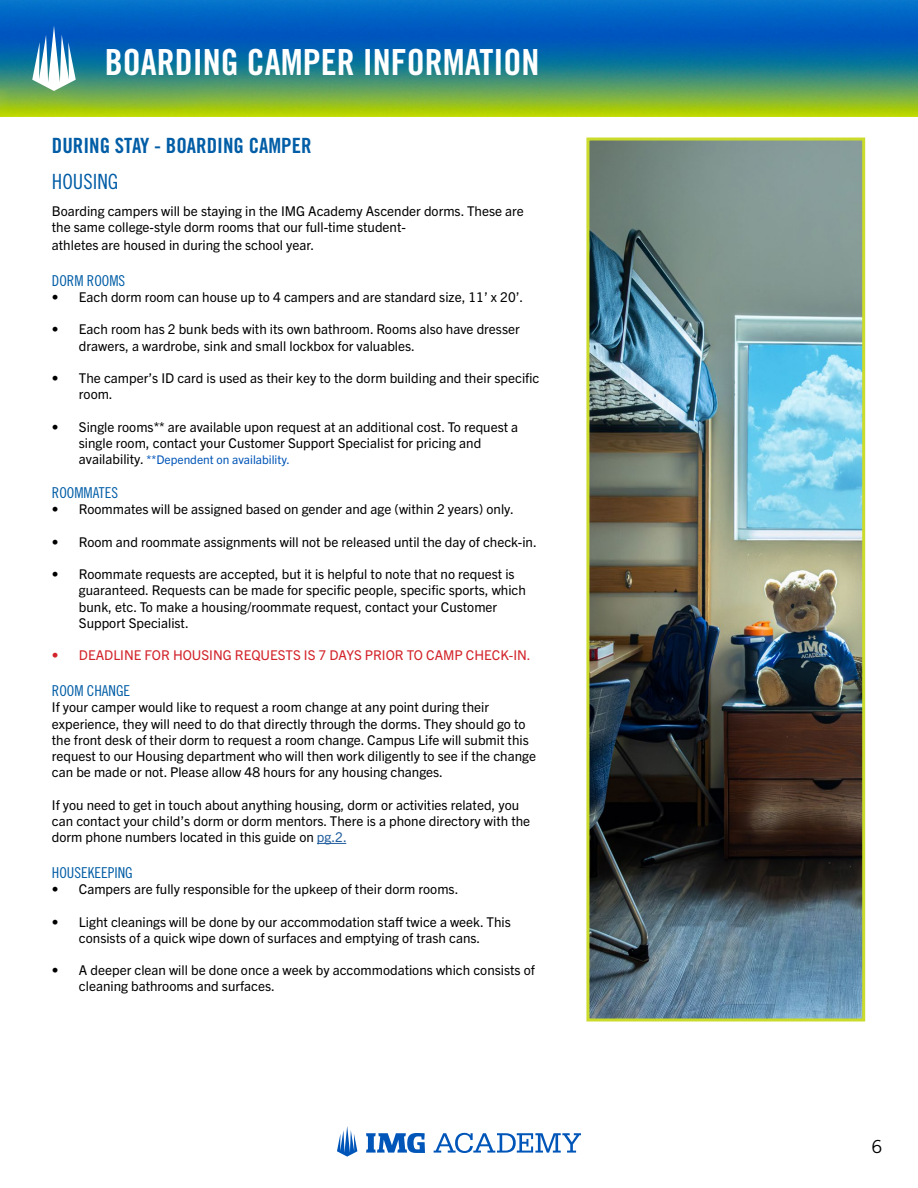
<style>
.page{position:relative;width:918px;height:1188px;background:#fff}
.page>*{position:absolute;margin:0;border:0;box-sizing:border-box;transform-origin:0 0}
.t1{font:36px "Trade Gothic LT Std Bd Cn 20";color:#fff}
.t2{font:21px "Trade Gothic LT Std Bd Cn 20";color:#005da6}
.t3{font:21px "Trade Gothic LT Std Cn 18";color:#005da6}
.t4{font:18px "Trade Gothic LT Std";color:#000}
.t5{font:15px "Trade Gothic LT Std Cn 18";color:#005da6}
.t6{font:13.5px/16.2px "Trade Gothic Next LT Pro";color:#000}
.t7{font:13.5px "Trade Gothic Next LT Pro";color:#d2232a}
.t8{font:12px "Trade Gothic Next LT Pro";color:#0055b8}
.s1{font-size:13.5px;color:#000}
.s2{color:#215e9e}
</style>
<div class="page">
<img style="left:0;top:0;width:918px;height:117px">
<svg style="left:337px;top:1126px;width:244px;height:31px"></svg>
<svg style="left:32px;top:26px;width:44px;height:65px"></svg>
<img style="left:590px;top:142px;width:271px;height:876px">
<div style="left:586px;top:138px;width:279px;height:884px;border:3px solid #cbdb2c"></div>
<svg style="left:317px;top:843px;width:29px;height:1px"></svg>
<h1 class="t1" style="left:105px;top:41px;width:436px">BOARDING CAMPER INFORMATION</h1>
<h2 class="t2" style="left:52px;top:132px;width:261px">DURING STAY - BOARDING CAMPER</h2>
<h2 class="t3" style="left:52px;top:169px;width:68px">HOUSING</h2>
<p class="t6" style="left:52px;top:202px;width:473px">Boarding campers will be staying in the IMG Academy Ascender dorms. These are the same college-style dorm rooms that our full-time student-</p>
<p class="t6" style="left:52px;top:236px;width:264px">athletes are housed in during the school year.</p>
<p class="t5" style="left:52px;top:272px;width:75px">DORM ROOMS</p>
<p class="t6" style="left:52px;top:288px;width:473px">• Each dorm room can house up to 4 campers and are standard size, 11’ x 20’.</p>
<p class="t6" style="left:79px;top:321px;width:442px;text-indent:-27px">• Each room has 2 bunk beds with its own bathroom. Rooms also have dresser drawers, a wardrobe, sink and small lockbox for valuables.</p>
<p class="t6" style="left:79px;top:369px;width:462px;text-indent:-27px">• The camper’s ID card is used as their key to the dorm building and their specific room.</p>
<p class="t6" style="left:79px;top:418px;width:441px;text-indent:-27px">• Single rooms** are available upon request at an additional cost. To request a single room, contact your Customer Support Specialist for pricing and</p>
<p class="t8" style="left:79px;top:451px;width:213px"><span class="s1">availability.</span> **Dependent on availability.</p>
<p class="t5" style="left:52px;top:484px;width:68px">ROOMMATES</p>
<p class="t6" style="left:52px;top:501px;width:464px">• Roommates will be assigned based on gender and age (within 2 years) only.</p>
<p class="t6" style="left:52px;top:533px;width:486px">• Room and roommate assignments will not be released until the day of check-in.</p>
<p class="t6" style="left:79px;top:565px;width:449px;text-indent:-27px">• Roommate requests are accepted, but it is helpful to note that no request is guaranteed. Requests can be made for specific people, specific sports, which bunk, etc. To make a housing/roommate request, contact your Customer Support Specialist.</p>
<p class="t7" style="left:52px;top:646px;width:480px">• DEADLINE FOR HOUSING REQUESTS IS 7 DAYS PRIOR TO CAMP CHECK-IN.</p>
<p class="t5" style="left:52px;top:682px;width:80px">ROOM CHANGE</p>
<p class="t6" style="left:52px;top:699px;width:486px">If your camper would like to request a room change at any point during their experience, they will need to do that directly through the dorms. They should go to the front desk of their dorm to request a room change. Campus Life will submit this request to our Housing department who will then work diligently to see if the change can be made or not. Please allow 48 hours for any housing changes.</p>
<p class="t6" style="left:52px;top:796px;width:480px">If you need to get in touch about anything housing, dorm or activities related, you can contact your child’s dorm or dorm mentors. There is a phone directory with the dorm phone numbers located in this guide on <span class="s2">pg.2.</span></p>
<p class="t5" style="left:52px;top:864px;width:82px">HOUSEKEEPING</p>
<p class="t6" style="left:52px;top:880px;width:408px">• Campers are fully responsible for the upkeep of their dorm rooms.</p>
<p class="t6" style="left:52px;top:913px;width:460px;text-align:center">• Light cleanings will be done by our accommodation staff twice a week. This consists of a quick wipe down of surfaces and emptying of trash cans.</p>
<p class="t6" style="left:79px;top:961px;width:458px;text-indent:-27px">• A deeper clean will be done once a week by accommodations which consists of cleaning bathrooms and surfaces.</p>
<h3 class="t4" style="left:872px;top:1136px;width:12px">6</h3>
</div>
